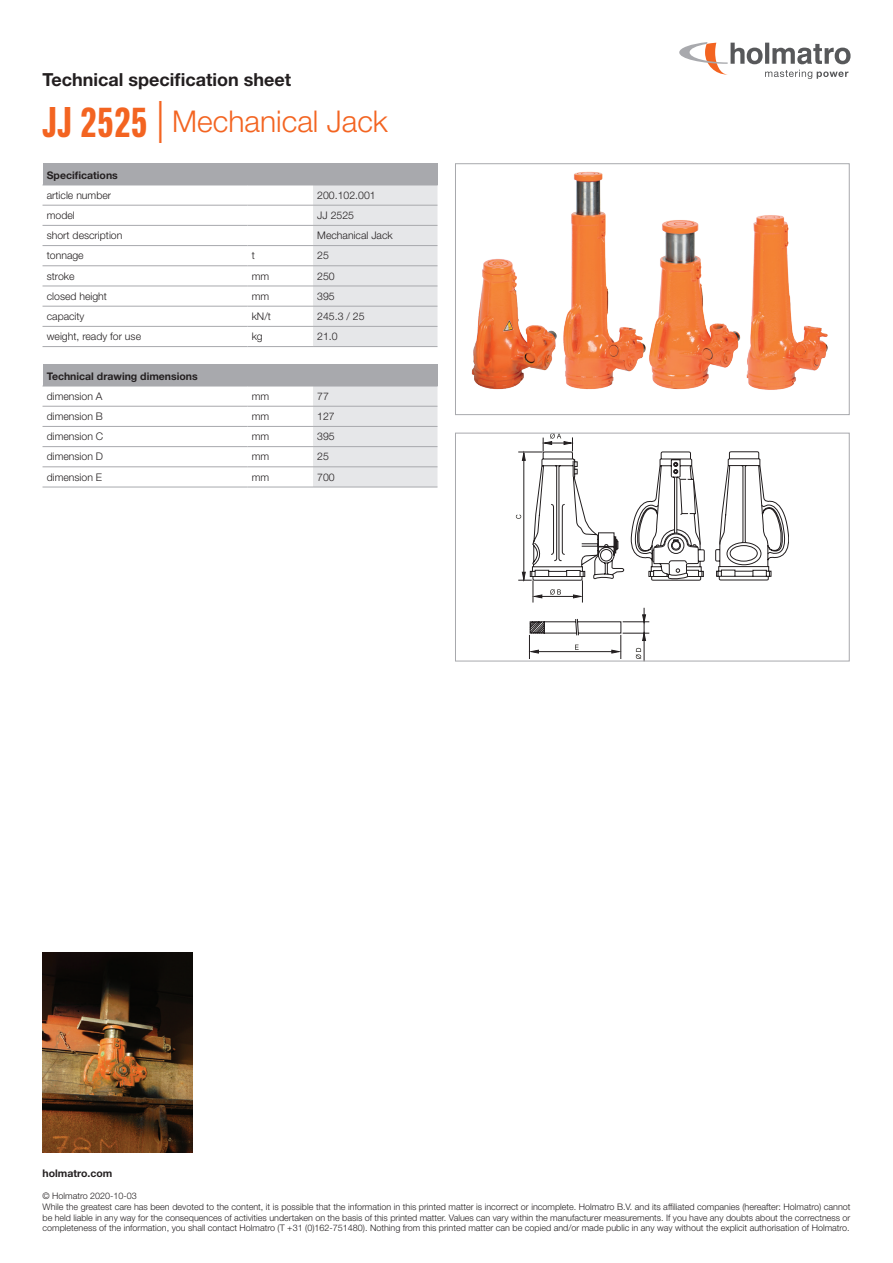
<style>
.page{position:relative;width:893px;height:1263px;background:#fff}
.page>*{position:absolute;margin:0;border:0;box-sizing:border-box;transform-origin:0 0}
.t1{font:300 30px "Helvetica Neue LT Std";color:#f36421}
.t2{font:700 18px "Helvetica Neue LT Std";color:#231f20}
.t3{font:300 10.5px "Helvetica Neue LT Std";color:#231f20}
.t4{font:700 10.5px "Helvetica Neue LT Std";color:#231f20}
.t5{font:300 9px/10.8px "Helvetica Neue LT Std";color:#231f20}
.s1{font-family:"Neue Helvetica Pro 79 Cm";font-weight:700;font-size:42px}
.s2{font-size:42px}
</style>
<div class="page">
<svg style="left:679px;top:42px;width:171px;height:37px"></svg>
<div style="left:43px;top:164px;width:394px;height:21px;background:#a8a9ad"></div>
<svg style="left:313px;top:164px;width:125px;height:183px;background:#dddee1"></svg>
<hr style="left:43px;top:185px;width:204px;height:1px;background:#a8a9ad">
<hr style="left:247px;top:185px;width:66px;height:1px;background:#a8a9ad">
<hr style="left:313px;top:185px;width:125px;height:1px;background:#a8a9ad">
<hr style="left:43px;top:205px;width:204px;height:1px;background:#a8a9ad">
<hr style="left:247px;top:205px;width:66px;height:1px;background:#a8a9ad">
<hr style="left:313px;top:205px;width:124px;height:1px;background:#a8a9ad">
<hr style="left:43px;top:225px;width:204px;height:1px;background:#a8a9ad">
<hr style="left:247px;top:225px;width:66px;height:1px;background:#a8a9ad">
<hr style="left:313px;top:225px;width:124px;height:1px;background:#a8a9ad">
<hr style="left:43px;top:245px;width:204px;height:1px;background:#a8a9ad">
<hr style="left:247px;top:245px;width:66px;height:1px;background:#a8a9ad">
<hr style="left:313px;top:245px;width:124px;height:1px;background:#a8a9ad">
<hr style="left:43px;top:265px;width:204px;height:1px;background:#a8a9ad">
<hr style="left:247px;top:265px;width:66px;height:1px;background:#a8a9ad">
<hr style="left:313px;top:265px;width:124px;height:1px;background:#a8a9ad">
<hr style="left:43px;top:286px;width:204px;height:1px;background:#a8a9ad">
<hr style="left:247px;top:286px;width:66px;height:1px;background:#a8a9ad">
<hr style="left:313px;top:286px;width:124px;height:1px;background:#a8a9ad">
<hr style="left:43px;top:306px;width:204px;height:1px;background:#a8a9ad">
<hr style="left:247px;top:306px;width:66px;height:1px;background:#a8a9ad">
<hr style="left:313px;top:306px;width:124px;height:1px;background:#a8a9ad">
<hr style="left:43px;top:346px;width:204px;height:1px;background:#a8a9ad">
<hr style="left:43px;top:326px;width:204px;height:1px;background:#a8a9ad">
<hr style="left:247px;top:346px;width:66px;height:1px;background:#a8a9ad">
<hr style="left:247px;top:326px;width:66px;height:1px;background:#a8a9ad">
<hr style="left:313px;top:346px;width:124px;height:1px;background:#a8a9ad">
<hr style="left:313px;top:326px;width:124px;height:1px;background:#a8a9ad">
<div style="left:43px;top:365px;width:394px;height:21px;background:#a8a9ad"></div>
<svg style="left:313px;top:365px;width:125px;height:122px"></svg>
<hr style="left:43px;top:386px;width:204px;height:1px;background:#a8a9ad">
<hr style="left:247px;top:386px;width:66px;height:1px;background:#a8a9ad">
<hr style="left:313px;top:386px;width:125px;height:1px;background:#a8a9ad">
<hr style="left:43px;top:406px;width:204px;height:1px;background:#a8a9ad">
<hr style="left:247px;top:406px;width:66px;height:1px;background:#a8a9ad">
<hr style="left:313px;top:406px;width:124px;height:1px;background:#a8a9ad">
<hr style="left:43px;top:426px;width:204px;height:1px;background:#a8a9ad">
<hr style="left:247px;top:426px;width:66px;height:1px;background:#a8a9ad">
<hr style="left:313px;top:426px;width:124px;height:1px;background:#a8a9ad">
<hr style="left:43px;top:446px;width:204px;height:1px;background:#a8a9ad">
<hr style="left:247px;top:446px;width:66px;height:1px;background:#a8a9ad">
<hr style="left:313px;top:446px;width:124px;height:1px;background:#a8a9ad">
<hr style="left:43px;top:487px;width:204px;height:1px;background:#a8a9ad">
<hr style="left:43px;top:467px;width:204px;height:1px;background:#a8a9ad">
<hr style="left:247px;top:487px;width:66px;height:1px;background:#a8a9ad">
<hr style="left:247px;top:467px;width:66px;height:1px;background:#a8a9ad">
<hr style="left:313px;top:487px;width:124px;height:1px;background:#a8a9ad">
<hr style="left:313px;top:467px;width:124px;height:1px;background:#a8a9ad">
<img style="left:43px;top:952px;width:149px;height:200px">
<svg style="left:529px;top:608px;width:120px;height:51px"></svg>
<svg style="left:516px;top:435px;width:273px;height:167px"></svg>
<div style="left:455px;top:433px;width:394px;height:228px;border:1px solid #a8a9ad"></div>
<img style="left:471px;top:171px;width:357px;height:219px">
<div style="left:455px;top:164px;width:394px;height:251px;border:1px solid #a8a9ad"></div>
<h2 class="t2" style="left:43px;top:68px;width:250px">Technical specification sheet</h2>
<h1 class="t1" style="left:43px;top:103px;width:347px"><span class="s1">JJ 2525</span> <span class="s2">|</span> Mechanical Jack</h1>
<p class="t4" style="left:47px;top:168px;width:73px">Specifications</p>
<p class="t3" style="left:47px;top:189px;width:66px">article number</p>
<p class="t3" style="left:317px;top:189px;width:60px">200.102.001</p>
<p class="t3" style="left:47px;top:209px;width:30px">model</p>
<p class="t3" style="left:317px;top:209px;width:38px">JJ 2525</p>
<p class="t3" style="left:47px;top:229px;width:77px">short description</p>
<p class="t3" style="left:317px;top:229px;width:77px">Mechanical Jack</p>
<p class="t3" style="left:47px;top:249px;width:38px">tonnage</p>
<p class="t3" style="left:252px;top:249px;width:5px">t</p>
<p class="t3" style="left:317px;top:249px;width:13px">25</p>
<p class="t3" style="left:47px;top:269px;width:29px">stroke</p>
<p class="t3" style="left:252px;top:269px;width:19px">mm</p>
<p class="t3" style="left:317px;top:269px;width:19px">250</p>
<p class="t3" style="left:47px;top:290px;width:62px">closed height</p>
<p class="t3" style="left:252px;top:290px;width:19px">mm</p>
<p class="t3" style="left:317px;top:290px;width:19px">395</p>
<p class="t3" style="left:47px;top:310px;width:39px">capacity</p>
<p class="t3" style="left:252px;top:310px;width:21px">kN/t</p>
<p class="t3" style="left:317px;top:310px;width:49px">245.3 / 25</p>
<p class="t3" style="left:47px;top:330px;width:96px">weight, ready for use</p>
<p class="t3" style="left:252px;top:330px;width:13px">kg</p>
<p class="t3" style="left:317px;top:330px;width:22px">21.0</p>
<p class="t4" style="left:47px;top:369px;width:153px">Technical drawing dimensions</p>
<p class="t3" style="left:47px;top:390px;width:57px">dimension A</p>
<p class="t3" style="left:252px;top:390px;width:19px">mm</p>
<p class="t3" style="left:317px;top:390px;width:13px">77</p>
<p class="t3" style="left:47px;top:410px;width:58px">dimension B</p>
<p class="t3" style="left:252px;top:410px;width:19px">mm</p>
<p class="t3" style="left:317px;top:410px;width:19px">127</p>
<p class="t3" style="left:47px;top:430px;width:58px">dimension C</p>
<p class="t3" style="left:252px;top:430px;width:19px">mm</p>
<p class="t3" style="left:317px;top:430px;width:19px">395</p>
<p class="t3" style="left:47px;top:450px;width:58px">dimension D</p>
<p class="t3" style="left:252px;top:450px;width:19px">mm</p>
<p class="t3" style="left:317px;top:450px;width:13px">25</p>
<p class="t3" style="left:47px;top:470px;width:57px">dimension E</p>
<p class="t3" style="left:252px;top:470px;width:19px">mm</p>
<p class="t3" style="left:317px;top:470px;width:19px">700</p>
<p class="t4" style="left:43px;top:1167px;width:71px">holmatro.com</p>
<p class="t5" style="left:43px;top:1190px;width:809px">© Holmatro 2020-10-03<br>While the greatest care has been devoted to the content, it is possible that the information in this printed matter is incorrect or incomplete. Holmatro B.V. and its affiliated companies (hereafter: Holmatro) cannot be held liable in any way for the consequences of activities undertaken on the basis of this printed matter. Values can vary within the manufacturer measurements. If you have any doubts about the correctness or completeness of the information, you shall contact Holmatro (T +31 (0)162-751480). Nothing from this printed matter can be copied and/or made public in any way without the explicit authorisation of Holmatro.</p>
</div>
